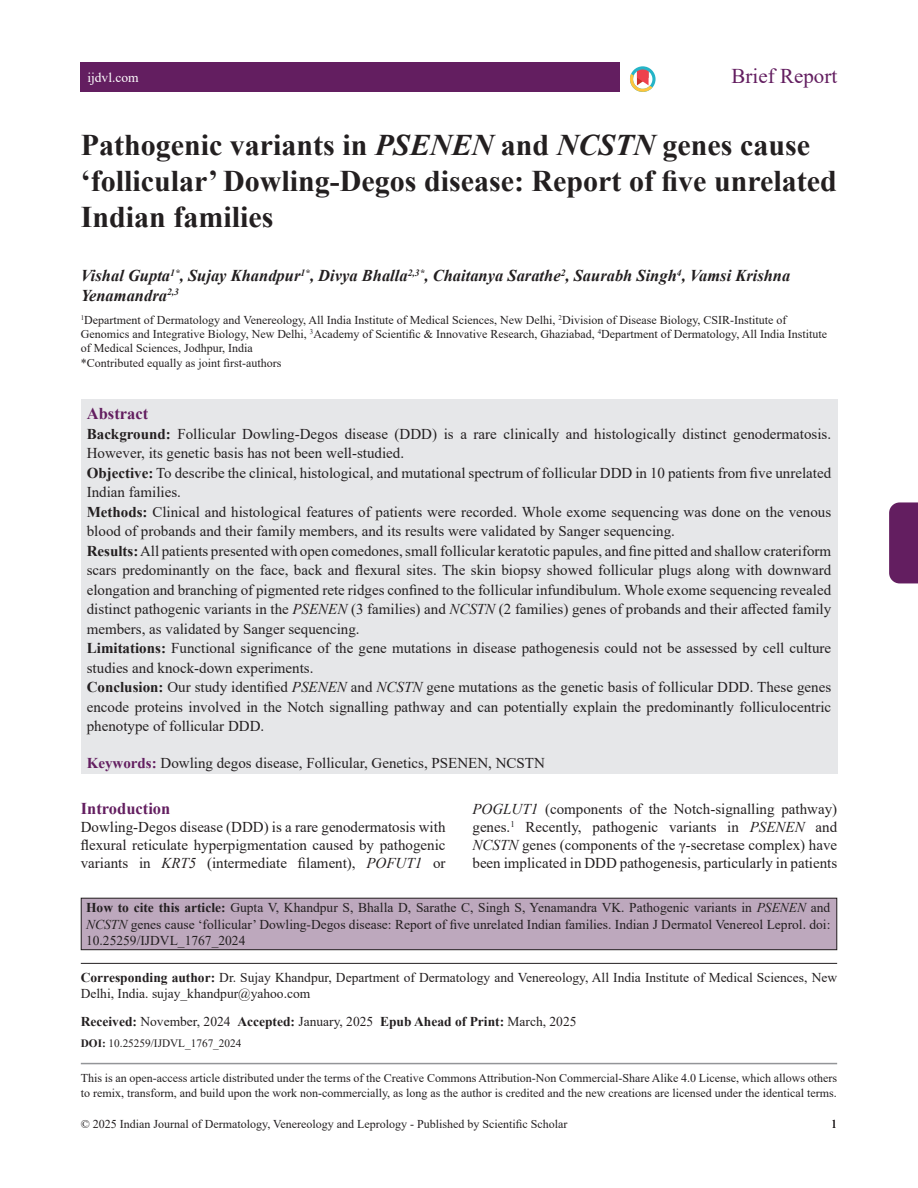
<style>
.page{position:relative;width:918px;height:1188px;background:#fff}
.page>*{position:absolute;margin:0;border:0;box-sizing:border-box;transform-origin:0 0}
.title-text{font:700 30px/36px "Times New Roman";color:#231f20}
.suptit{font:21px "Times New Roman";color:#631e60}
.aut-grp{font:italic 700 16.5px/19.8px "Times New Roman";color:#231f20}
.Head-A{font:700 16.5px "Times New Roman";color:#631e60}
.abs_title{font:700 16.5px "Times New Roman";color:#631e60}
.abs_Head-A{font:15px/19.5px "Times New Roman";color:#231f20}
.para_first_last{font:15px/18.3px "Times New Roman";color:#231f20;text-align:justify}
.keywordset{font:15px "Times New Roman";color:#231f20}
.citation_para{font:13.5px/16.2px "Times New Roman";color:#231f20;text-align:justify}
.cores-author{font:13.5px/16.2px "Times New Roman";color:#231f20}
.cores-author-2{font:700 13.5px "Times New Roman";color:#231f20}
.t1{font:13.5px "Times New Roman";color:#fff}
.aut-aff_first{font:12px/14.4px "Times New Roman";color:#231f20}
.aut-aff_last{font:12px "Times New Roman";color:#231f20}
.doi_para{font:11.25px "Times New Roman";color:#231f20}
.s1{font-style:italic}
.s2{font-weight:700}
.s3{font-weight:700;color:#631e60}
.s4{font-weight:400}
</style>
<div class="page">
<div style="left:889px;top:502px;width:29px;height:81px;background:#631e60"></div>
<hr style="left:81px;top:1063px;width:756px;height:1px;background:#939598">
<svg style="left:630px;top:66px;width:25px;height:26px"></svg>
<div style="left:81px;top:62px;width:539px;height:30px;background:#631e60"></div>
<div style="left:81px;top:898px;width:756px;height:52px;background:#bda8bd"></div>
<div style="left:81px;top:898px;width:756px;height:52px;border:1px solid #231f20"></div>
<hr style="left:81px;top:963px;width:756px;height:1px;background:#231f20">
<div style="left:81px;top:400px;width:756px;height:374px;background:#e6e7e9"></div>
<p class="t1" style="left:87px;top:68px;width:53px">ijdvl.com</p>
<p class="suptit" style="left:732px;top:62px;width:107px">Brief Report</p>
<p class="title-text" style="left:81px;top:126px;width:758px">Pathogenic variants in <span class="s1">PSENEN</span> and <span class="s1">NCSTN</span> genes cause ‘follicular’ Dowling-Degos disease: Report of five unrelated<br>Indian families</p>
<p class="aut-grp" style="left:81px;top:265px;width:711px">Vishal Gupta<sup>1*</sup>, Sujay Khandpur<sup>1*</sup>, Divya Bhalla<sup>2,3*</sup>, Chaitanya Sarathe<sup>2</sup>, Saurabh Singh<sup>4</sup>, Vamsi Krishna<br>Yenamandra<sup>2,3</sup></p>
<p class="aut-aff_first" style="left:81px;top:312px;width:748px"><sup>1</sup>Department of Dermatology and Venereology, All India Institute of Medical Sciences, New Delhi, <sup>2</sup>Division of Disease Biology, CSIR-Institute of<br>Genomics and Integrative Biology, New Delhi, <sup>3</sup>Academy of Scientific &amp; Innovative Research, Ghaziabad, <sup>4</sup>Department of Dermatology, All India Institute of Medical Sciences, Jodhpur, India</p>
<p class="aut-aff_last" style="left:81px;top:354px;width:202px">*Contributed equally as joint first-authors</p>
<p class="abs_title" style="left:87px;top:402px;width:63px">Abstract</p>
<p class="abs_Head-A" style="left:87px;top:423px;width:746px"><span class="s2">Background:</span> Follicular Dowling-Degos disease (DDD) is a rare clinically and histologically distinct genodermatosis.<br>However, its genetic basis has not been well-studied.</p>
<p class="abs_Head-A" style="left:87px;top:462px;width:746px"><span class="s2">Objective:</span> To describe the clinical, histological, and mutational spectrum of follicular DDD in 10 patients from five unrelated<br>Indian families.</p>
<p class="abs_Head-A" style="left:87px;top:501px;width:746px"><span class="s2">Methods:</span> Clinical and histological features of patients were recorded. Whole exome sequencing was done on the venous blood of probands and their family members, and its results were validated by Sanger sequencing.</p>
<p class="abs_Head-A" style="left:87px;top:540px;width:746px;text-align:justify"><span class="s2">Results:</span> All patients presented with open comedones, small follicular keratotic papules, and fine pitted and shallow crateriform scars predominantly on the face, back and flexural sites. The skin biopsy showed follicular plugs along with downward elongation and branching of pigmented rete ridges confined to the follicular infundibulum. Whole exome sequencing revealed distinct pathogenic variants in the <span class="s1">PSENEN</span> (3 families) and <span class="s1">NCSTN</span> (2 families) genes of probands and their affected family members, as validated by Sanger sequencing.</p>
<p class="abs_Head-A" style="left:87px;top:638px;width:746px"><span class="s2">Limitations:</span> Functional significance of the gene mutations in disease pathogenesis could not be assessed by cell culture studies and knock-down experiments.</p>
<p class="abs_Head-A" style="left:87px;top:677px;width:746px;text-align:justify"><span class="s2">Conclusion:</span> Our study identified <span class="s1">PSENEN</span> and <span class="s1">NCSTN</span> gene mutations as the genetic basis of follicular DDD. These genes encode proteins involved in the Notch signalling pathway and can potentially explain the predominantly folliculocentric phenotype of follicular DDD.</p>
<p class="keywordset" style="left:87px;top:752px;width:460px"><span class="s3">Keywords:</span> Dowling degos disease, Follicular, Genetics, PSENEN, NCSTN</p>
<p class="Head-A" style="left:81px;top:797px;width:91px">Introduction</p>
<p class="para_first_last" style="left:81px;top:818px;width:366px">Dowling-Degos disease (DDD) is a rare genodermatosis with flexural reticulate hyperpigmentation caused by pathogenic variants in <span class="s1">KRT5</span> (intermediate filament), <span class="s1">POFUT1</span> or</p>
<p class="para_first_last" style="left:472px;top:799px;width:366px"><span class="s1">POGLUT1</span> (components of the Notch-signalling pathway) genes.<sup>1</sup> Recently, pathogenic variants in <span class="s1">PSENEN</span> and <span class="s1">NCSTN</span> genes (components of the γ-secretase complex) have been implicated in DDD pathogenesis, particularly in patients</p>
<p class="citation_para" style="left:86px;top:899px;width:746px"><span class="s2">How to cite this article:</span> Gupta V, Khandpur S, Bhalla D, Sarathe C, Singh S, Yenamandra VK. Pathogenic variants in <span class="s1">PSENEN</span> and <span class="s1">NCSTN</span> genes cause ‘follicular’ Dowling-Degos disease: Report of five unrelated Indian families. Indian J Dermatol Venereol Leprol. doi:<br>10.25259/IJDVL_1767_2024</p>
<p class="cores-author" style="left:81px;top:969px;width:758px"><span class="s2">Corresponding author:</span> Dr. Sujay Khandpur, Department of Dermatology and Venereology, All India Institute of Medical Sciences, New<br>Delhi, India. sujay_khandpur@yahoo.com</p>
<p class="cores-author-2" style="left:81px;top:1012px;width:497px">Received: <span class="s4">November, 2024</span> Accepted: <span class="s4">January, 2025</span> Epub Ahead of Print: <span class="s4">March, 2025</span></p>
<p class="doi_para" style="left:81px;top:1035px;width:162px"><span class="s2">DOI:</span> 10.25259/IJDVL_1767_2024</p>
<p class="aut-aff_first" style="left:81px;top:1070px;width:758px;line-height:15px">This is an open-access article distributed under the terms of the Creative Commons Attribution-Non Commercial-Share Alike 4.0 License, which allows others to remix, transform, and build upon the work non-commercially, as long as the author is credited and the new creations are licensed under the identical terms.</p>
<p class="aut-aff_first" style="left:81px;top:1117px;width:488px">© 2025 Indian Journal of Dermatology, Venereology and Leprology - Published by Scientific Scholar</p>
<p class="aut-aff_first" style="left:831px;top:1117px;width:7px">1</p>
</div>
